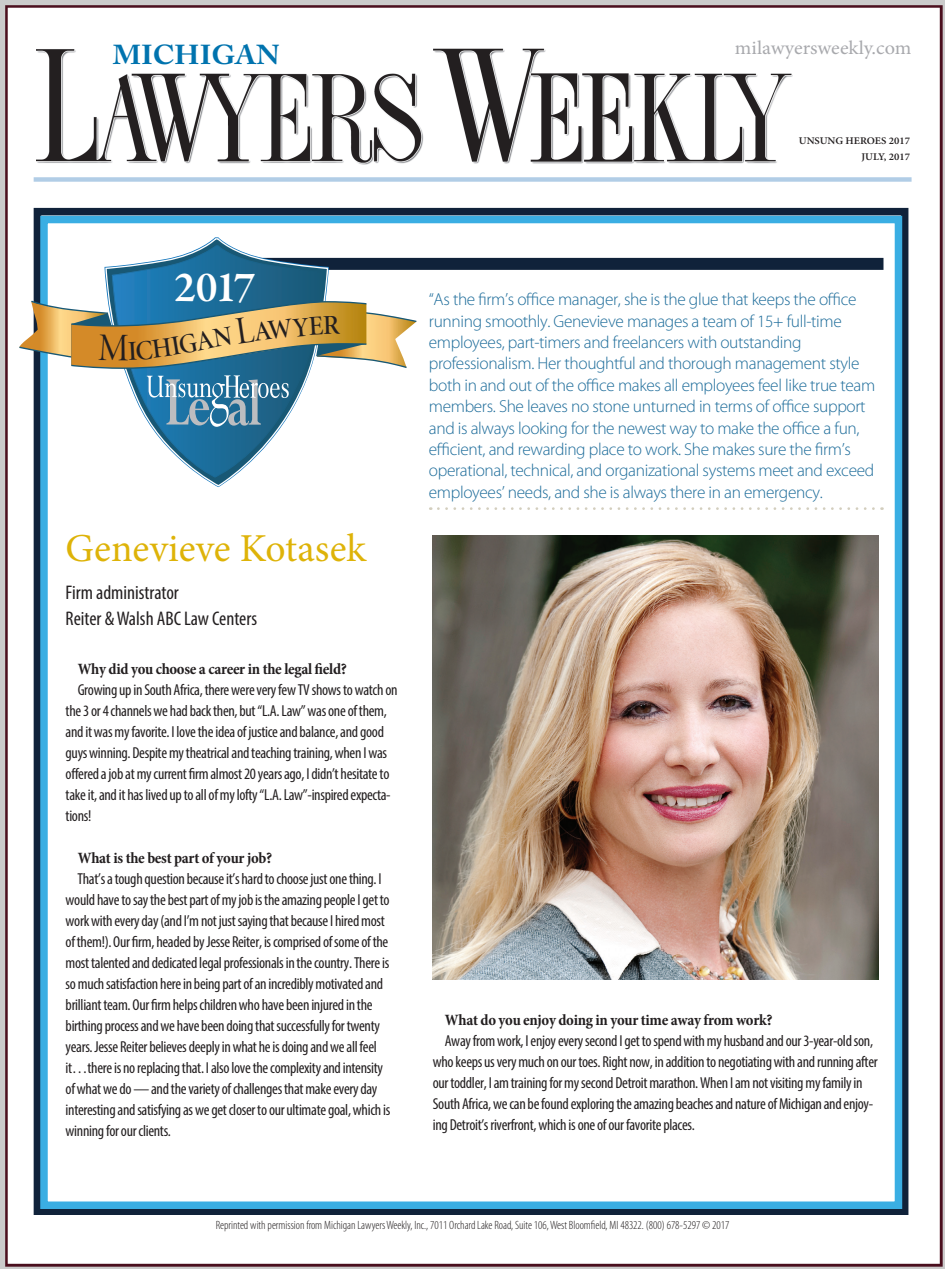
<style>
.page{position:relative;width:945px;height:1269px;background:#fff}
.page>*{position:absolute;margin:0;border:0;box-sizing:border-box;transform-origin:0 0}
.t1{font:600 44.1px "Garamond Premr Pro";color:#fff}
.t2{font:39.6px "Minion Pro";color:#deb308}
.t3{font:700 27.3px "Adobe Caslon Pro";color:#0073ae;scale:1.05 1}
.t4{font:condensed 19.8px/26.4px "Myriad Pro";color:#231f20}
.t5{font:19.35px "Minion Pro";color:#a8a9ad;scale:1.05 1}
.t6{font:300 17.4px/21.5px "Myriad Pro";letter-spacing:-.02em;color:#1d6c9a}
.t7{font:condensed 15.9px/21px "Myriad Pro";letter-spacing:-.02em;color:#231f20}
.t8{font:700 condensed 15.9px "Minion Pro";letter-spacing:-.02em;color:#231f20}
.t9{font:300 condensed 12px "Myriad Pro";color:#231f20}
.t10{font:600 10.2px/15.9px "Minion Pro";color:#231f20;text-align:right;scale:1.05 1}
</style>
<div class="page">
<img style="left:0;top:0;width:945px;height:1269px">
<div style="left:34px;top:208px;width:874px;height:1007px;border:8px solid #10223a"></div>
<div style="left:40px;top:216px;width:862px;height:993px;border:8px solid #3aaee3"></div>
<svg style="left:438px;top:507px;width:445px;height:3px"></svg>
<div style="left:258px;top:258px;width:626px;height:12px;background:#10223a"></div>
<div style="left:34px;top:177px;width:878px;height:5px;background:#b1cde6"></div>
<img style="left:37px;top:48px;width:756px;height:116px">
<svg style="left:105px;top:238px;width:223px;height:249px"></svg>
<img style="left:112px;top:246px;width:213px;height:231px">
<img style="left:433px;top:535px;width:446px;height:444px">
<svg style="left:19px;top:301px;width:398px;height:126px"></svg>
<h3 class="t3" style="left:113px;top:39px;width:160px">MICHIGAN</h3>
<p class="t5" style="left:735px;top:35px;width:170px">milawyersweekly.com</p>
<p class="t10" style="left:799px;top:132px;width:107px">UNSUNG HEROES 2017<br>JULY, 2017</p>
<h1 class="t1" style="left:174px;top:261px;width:83px">2017</h1>
<h2 class="t2" style="left:66px;top:521px;width:302px">Genevieve Kotasek</h2>
<p class="t4" style="left:66px;top:579px;width:193px">Firm administrator<br>Reiter &amp; Walsh ABC Law Centers</p>
<p class="t8" style="left:78px;top:658px;width:271px">Why did you choose a career in the legal field?</p>
<p class="t7" style="left:66px;top:679px;width:334px;text-indent:12px">Growing up in South Africa, there were very few TV shows to watch on the 3 or 4 channels we had back then, but “L.A. Law” was one of them, and it was my favorite. I love the idea of justice and balance, and good guys winning. Despite my theatrical and teaching training, when I was offered a job at my current firm almost 20 years ago, I didn’t hesitate to take it, and it has lived up to all of my lofty “L.A. Law”-inspired expecta&shy;tions!</p>
<p class="t8" style="left:78px;top:847px;width:196px">What is the best part of your job?</p>
<p class="t7" style="left:66px;top:868px;width:326px;text-indent:12px">That’s a tough question because it’s hard to choose just one thing. I would have to say the best part of my job is the amazing people I get to work with every day (and I’m not just saying that because I hired most of them!). Our firm, headed by Jesse Reiter, is comprised of some of the most talented and dedicated legal professionals in the country. There is so much satisfaction here in being part of an incredibly motivated and brilliant team. Our firm helps children who have been injured in the birthing process and we have been doing that successfully for twenty years. Jesse Reiter believes deeply in what he is doing and we all feel it…there is no replacing that. I also love the complexity and intensity of what we do — and the variety of challenges that make every day interesting and satisfying as we get closer to our ultimate goal, which is winning for our clients.</p>
<p class="t6" style="left:429px;top:289px;width:448px">“As the firm’s office manager, she is the glue that keeps the office running smoothly. Genevieve manages a team of 15+ full-time employees, part-timers and freelancers with outstanding professionalism. Her thoughtful and thorough management style both in and out of the office makes all employees feel like true team members. She leaves no stone unturned in terms of office support and is always looking for the newest way to make the office a fun, efficient, and rewarding place to work. She makes sure the firm’s operational, technical, and organizational systems meet and exceed employees’ needs, and she is always there in an emergency.</p>
<p class="t8" style="left:445px;top:1009px;width:329px">What do you enjoy doing in your time away from work?</p>
<p class="t7" style="left:433px;top:1030px;width:446px;text-indent:12px">Away from work, I enjoy every second I get to spend with my husband and our 3-year-old son, who keeps us very much on our toes. Right now, in addition to negotiating with and running after our toddler, I am training for my second Detroit marathon. When I am not visiting my family in South Africa, we can be found exploring the amazing beaches and nature of Michigan and enjoy&shy;ing Detroit’s riverfront, which is one of our favorite places.</p>
<p class="t9" style="left:216px;top:1219px;width:515px">Reprinted with permission from Michigan Lawyers Weekly, Inc., 7011 Orchard Lake Road, Suite 106, West Bloomfield, MI 48322. (800) 678-5297 © 2017</p>
</div>
